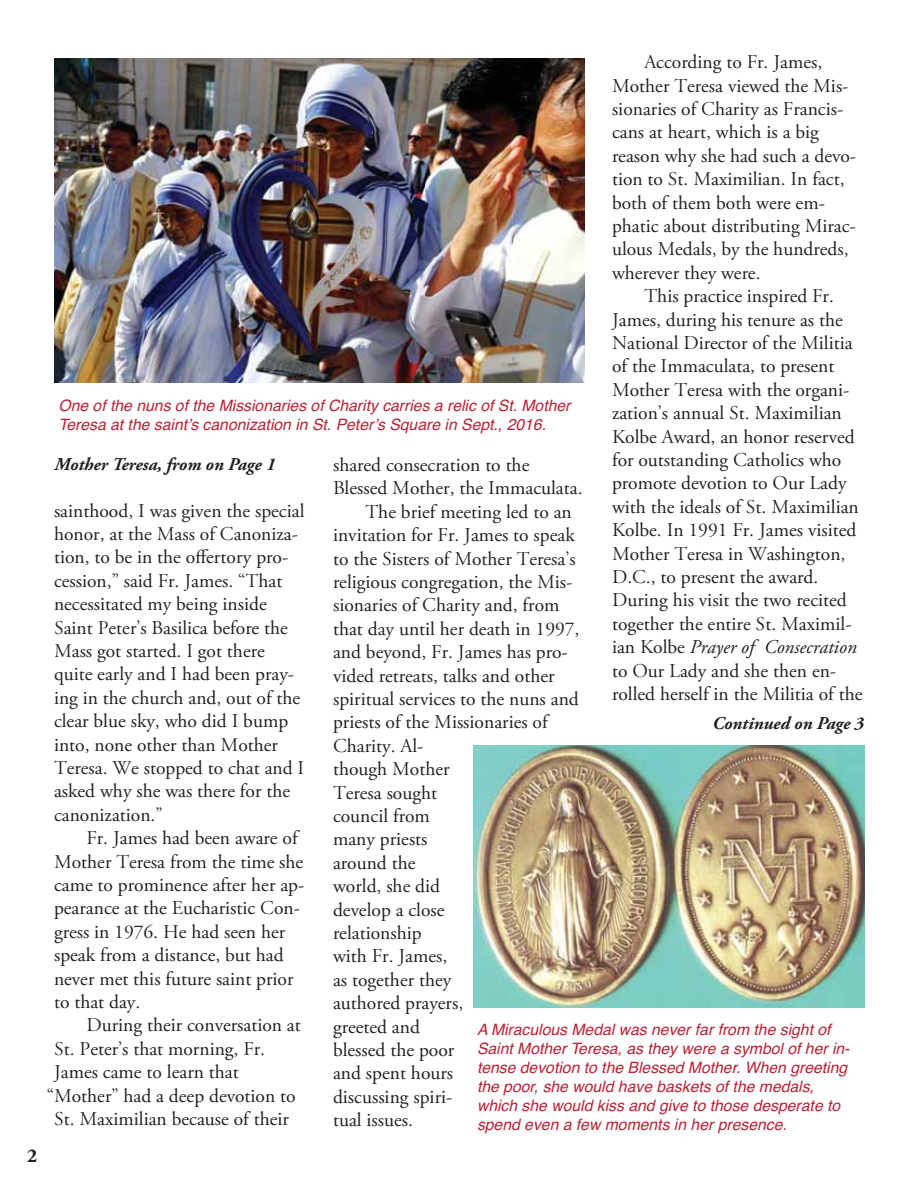
<style>
.page{position:relative;width:918px;height:1188px;background:#fff}
.page>*{position:absolute;margin:0;border:0;box-sizing:border-box;transform-origin:0 0}
.t1{font:19.5px/23.4px "Adobe Garamond Pro";color:#231f20}
.t2{font:700 19.5px "Adobe Garamond Pro";color:#231f20}
.t3{font:italic 700 18px "Adobe Garamond Pro";color:#231f20}
.t4{font:italic 15.75px/18.9px "Helvetica";color:#b92234}
.s1{font-style:italic}
</style>
<div class="page">
<img style="left:54px;top:59px;width:531px;height:324px">
<img style="left:473px;top:746px;width:391px;height:261px">
<p class="t2" style="left:27px;top:1148px;width:12px">2</p>
<p class="t1" style="left:612px;top:52px;width:246px;text-indent:32px">According to Fr. James,<br>Mother Teresa viewed the Mis&shy;sionaries of Charity as Francis&shy;cans at heart, which is a big reason why she had such a devo&shy;tion to St. Maximilian. In fact, both of them both were em&shy;phatic about distributing Mirac&shy;ulous Medals, by the hundreds, wherever they were.</p>
<p class="t1" style="left:612px;top:286px;width:252px;text-indent:32px">This practice inspired Fr.<br>James, during his tenure as the<br>National Director of the Militia of the Immaculata, to present<br>Mother Teresa with the organi&shy;zation’s annual St. Maximilian<br>Kolbe Award, an honor reserved for outstanding Catholics who promote devotion to Our Lady with the ideals of St. Maximilian<br>Kolbe. In 1991 Fr. James visited<br>Mother Teresa in Washington,<br>D.C., to present the award.<br>During his visit the two recited together the entire St. Maximil&shy;ian Kolbe <span class="s1">Prayer of Consecration </span>to Our Lady and she then en&shy;rolled herself in the Militia of the</p>
<p class="t4" style="left:59px;top:397px;width:514px">One of the nuns of the Missionaries of Charity carries a relic of St. Mother<br>Teresa at the saint’s canonization in St. Peter’s Square in Sept., 2016.</p>
<p class="t3" style="left:54px;top:457px;width:222px">Mother Teresa, from on Page 1</p>
<p class="t1" style="left:333px;top:455px;width:198px">shared consecration to the</p>
<p class="t1" style="left:333px;top:478px;width:251px">Blessed Mother, the Immaculata.</p>
<p class="t1" style="left:365px;top:501px;width:208px">The brief meeting led to an</p>
<p class="t1" style="left:333px;top:525px;width:243px">invitation for Fr. James to speak</p>
<p class="t1" style="left:333px;top:548px;width:244px">to the Sisters of Mother Teresa’s</p>
<p class="t1" style="left:333px;top:572px;width:241px">religious congregation, the Mis-</p>
<p class="t1" style="left:333px;top:595px;width:228px">sionaries of Charity and, from</p>
<p class="t1" style="left:333px;top:618px;width:248px">that day until her death in 1997,</p>
<p class="t1" style="left:333px;top:642px;width:236px">and beyond, Fr. James has pro-</p>
<p class="t1" style="left:333px;top:665px;width:223px">vided retreats, talks and other</p>
<p class="t1" style="left:333px;top:689px;width:247px">spiritual services to the nuns and</p>
<p class="t1" style="left:333px;top:712px;width:216px">priests of the Missionaries of</p>
<p class="t1" style="left:333px;top:735px;width:92px">Charity. Al-</p>
<p class="t1" style="left:333px;top:759px;width:118px">though Mother</p>
<p class="t1" style="left:333px;top:782px;width:106px">Teresa sought</p>
<p class="t1" style="left:333px;top:806px;width:98px">council from</p>
<p class="t1" style="left:333px;top:829px;width:96px">many priests</p>
<p class="t1" style="left:333px;top:852px;width:84px">around the</p>
<p class="t1" style="left:333px;top:876px;width:109px">world, she did</p>
<p class="t1" style="left:333px;top:899px;width:113px">develop a close</p>
<p class="t1" style="left:333px;top:923px;width:90px">relationship</p>
<p class="t1" style="left:333px;top:946px;width:116px">with Fr. James,</p>
<p class="t1" style="left:333px;top:969px;width:120px">as together they</p>
<p class="t1" style="left:333px;top:993px;width:132px">authored prayers,</p>
<p class="t1" style="left:333px;top:1016px;width:88px">greeted and</p>
<p class="t1" style="left:333px;top:1040px;width:123px">blessed the poor</p>
<p class="t1" style="left:333px;top:1063px;width:122px">and spent hours</p>
<p class="t1" style="left:333px;top:1086px;width:121px">discussing spiri-</p>
<p class="t1" style="left:333px;top:1110px;width:82px">tual issues.</p>
<p class="t1" style="left:54px;top:500px;width:252px">sainthood, I was given the special honor, at the Mass of Canoniza&shy;tion, to be in the offertory pro&shy;cession,” said Fr. James. “That necessitated my being inside<br>Saint Peter’s Basilica before the<br>Mass got started. I got there quite early and I had been pray&shy;ing in the church and, out of the clear blue sky, who did I bump into, none other than Mother<br>Teresa. We stopped to chat and I asked why she was there for the canonization.”</p>
<p class="t1" style="left:54px;top:828px;width:252px;text-indent:32px">Fr. James had been aware of<br>Mother Teresa from the time she came to prominence after her ap&shy;pearance at the Eucharistic Con&shy;gress in 1976. He had seen her speak from a distance, but had never met this future saint prior to that day.</p>
<p class="t1" style="left:86px;top:1015px;width:216px">During their conversation at</p>
<p class="t1" style="left:54px;top:1038px;width:213px">St. Peter’s that morning, Fr.</p>
<p class="t1" style="left:54px;top:1062px;width:186px">James came to learn that</p>
<p class="t1" style="left:47px;top:1085px;width:250px">“Mother” had a deep devotion to</p>
<p class="t1" style="left:54px;top:1109px;width:236px">St. Maximilian because of their</p>
<p class="t3" style="left:712px;top:716px;width:153px">Continued on Page 3</p>
<p class="t4" style="left:477px;top:1022px;width:374px">A Miraculous Medal was never far from the sight of Saint Mother Teresa, as they were a symbol of her in&shy;tense devotion to the Blessed Mother. When greeting the poor, she would have baskets of the medals, which she would kiss and give to those desperate to spend even a few moments in her presence.</p>
</div>
